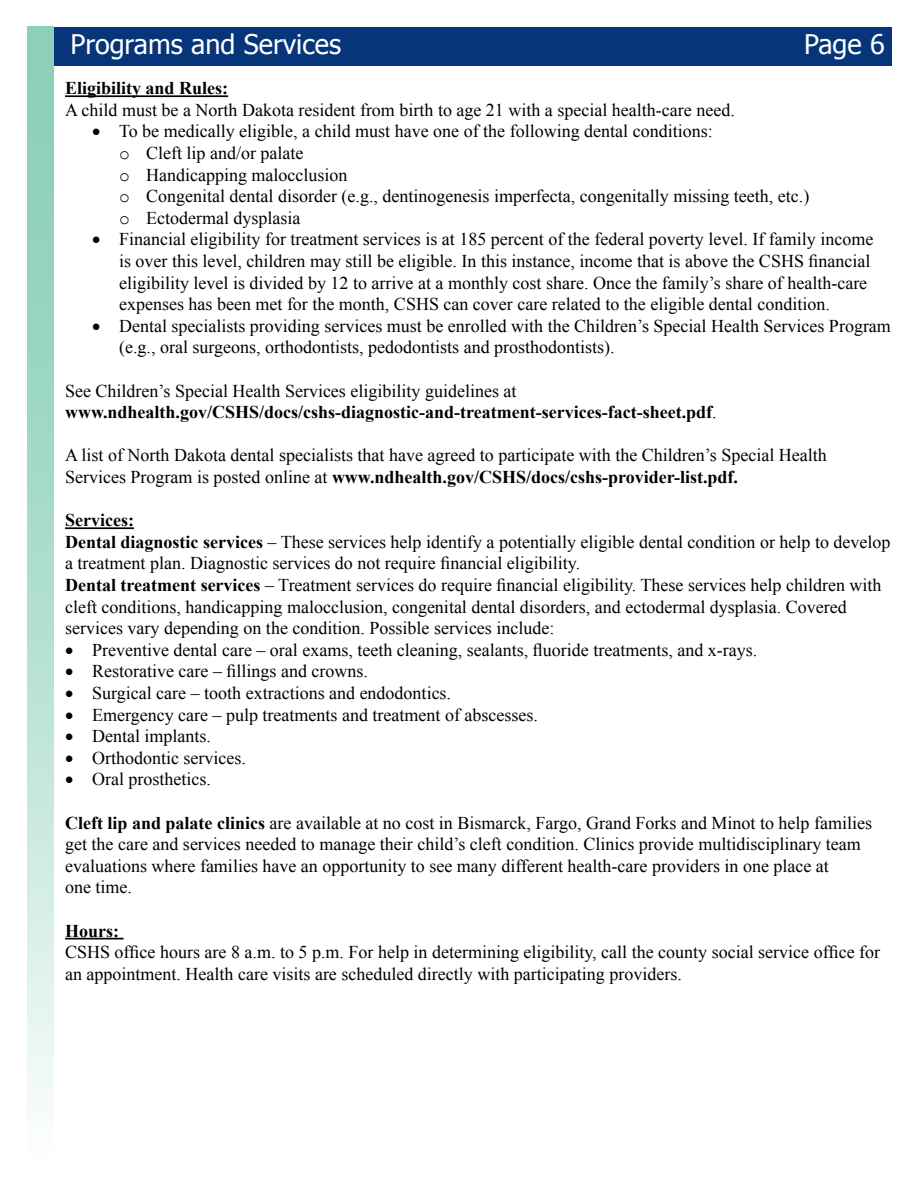
<style>
.page{position:relative;width:918px;height:1188px;background:#fff}
.page>*{position:absolute;margin:0;border:0;box-sizing:border-box;transform-origin:0 0}
.t1{font:27px "Tahoma";color:#fff}
.t2{font:18px/21.6px "Times New Roman";color:#000}
.t3{font:700 18px/21.6px "Times New Roman";color:#000}
.s1{font-family:"Courier New"}
.s2{font-weight:400}
.s3{font-weight:700}
</style>
<div class="page">
<div style="left:28px;top:27px;width:864px;height:38px;background:#06357a"></div>
<div style="left:27px;top:26px;width:26px;height:1134px;background:linear-gradient(to bottom,#7cc9b1,#f1f9f6)"></div>
<hr style="left:65px;top:95px;width:163px;height:2px;background:#000">
<hr style="left:65px;top:527px;width:69px;height:2px;background:#000">
<hr style="left:65px;top:938px;width:59px;height:1px;background:#000">
<h1 class="t1" style="left:71px;top:26px;width:272px">Programs and Services</h1>
<h1 class="t1" style="left:804px;top:26px;width:82px">Page 6</h1>
<p class="t3" style="left:65px;top:77px;width:165px">Eligibility and Rules:</p>
<p class="t2" style="left:65px;top:98px;width:671px">A child must be a North Dakota resident from birth to age 21 with a special health-care need.</p>
<p class="t2" style="left:119px;top:120px;width:692px;text-indent:-27px">• To be medically eligible, a child must have one of the following dental conditions:<br><span class="s1">o</span> Cleft lip and/or palate<br><span class="s1">o</span> Handicapping malocclusion<br><span class="s1">o</span> Congenital dental disorder (e.g., dentinogenesis imperfecta, congenitally missing teeth, etc.) <span class="s1">o</span> Ectodermal dysplasia</p>
<p class="t2" style="left:119px;top:228px;width:756px;text-indent:-27px">• Financial eligibility for treatment services is at 185 percent of the federal poverty level. If family income is over this level, children may still be eligible. In this instance, income that is above the CSHS financial eligibility level is divided by 12 to arrive at a monthly cost share. Once the family’s share of health-care expenses has been met for the month, CSHS can cover care related to the eligible dental condition.</p>
<p class="t2" style="left:119px;top:314px;width:773px;text-indent:-27px">• Dental specialists providing services must be enrolled with the Children’s Special Health Services Program (e.g., oral surgeons, orthodontists, pedodontists and prosthodontists).</p>
<p class="t3" style="left:65px;top:379px;width:653px"><span class="s2">See Children’s Special Health Services eligibility guidelines at </span>www.ndhealth.gov/CSHS/docs/cshs-diagnostic-and-treatment-services-fact-sheet.pdf<span class="s2">.</span></p>
<p class="t2" style="left:65px;top:444px;width:763px">A list of North Dakota dental specialists that have agreed to participate with the Children’s Special Health<br>Services Program is posted online at <span class="s3">www.ndhealth.gov/CSHS/docs/cshs-provider-list.pdf.</span></p>
<p class="t2" style="left:65px;top:509px;width:827px"><span class="s3">Services:<br>Dental diagnostic services</span> – These services help identify a potentially eligible dental condition or help to develop a treatment plan. Diagnostic services do not require financial eligibility.<br><span class="s3">Dental treatment services</span> – Treatment services do require financial eligibility. These services help children with cleft conditions, handicapping malocclusion, congenital dental disorders, and ectodermal dysplasia. Covered services vary depending on the condition. Possible services include:</p>
<p class="t2" style="left:65px;top:638px;width:694px">• Preventive dental care – oral exams, teeth cleaning, sealants, fluoride treatments, and x-rays.</p>
<p class="t2" style="left:65px;top:660px;width:304px">• Restorative care – fillings and crowns.</p>
<p class="t2" style="left:65px;top:682px;width:388px">• Surgical care – tooth extractions and endodontics.</p>
<p class="t2" style="left:65px;top:703px;width:475px">• Emergency care – pulp treatments and treatment of abscesses.</p>
<p class="t2" style="left:65px;top:725px;width:147px">• Dental implants.</p>
<p class="t2" style="left:65px;top:746px;width:182px">• Orthodontic services.</p>
<p class="t2" style="left:65px;top:768px;width:147px">• Oral prosthetics.</p>
<p class="t2" style="left:65px;top:811px;width:809px"><span class="s3">Cleft lip and palate clinics</span> are available at no cost in Bismarck, Fargo, Grand Forks and Minot to help families get the care and services needed to manage their child’s cleft condition. Clinics provide multidisciplinary team evaluations where families have an opportunity to see many different health-care providers in one place at<br>one time.</p>
<p class="t3" style="left:65px;top:919px;width:55px">Hours:</p>
<p class="t2" style="left:65px;top:941px;width:817px">CSHS office hours are 8 a.m. to 5 p.m. For help in determining eligibility, call the county social service office for an appointment. Health care visits are scheduled directly with participating providers.</p>
</div>
